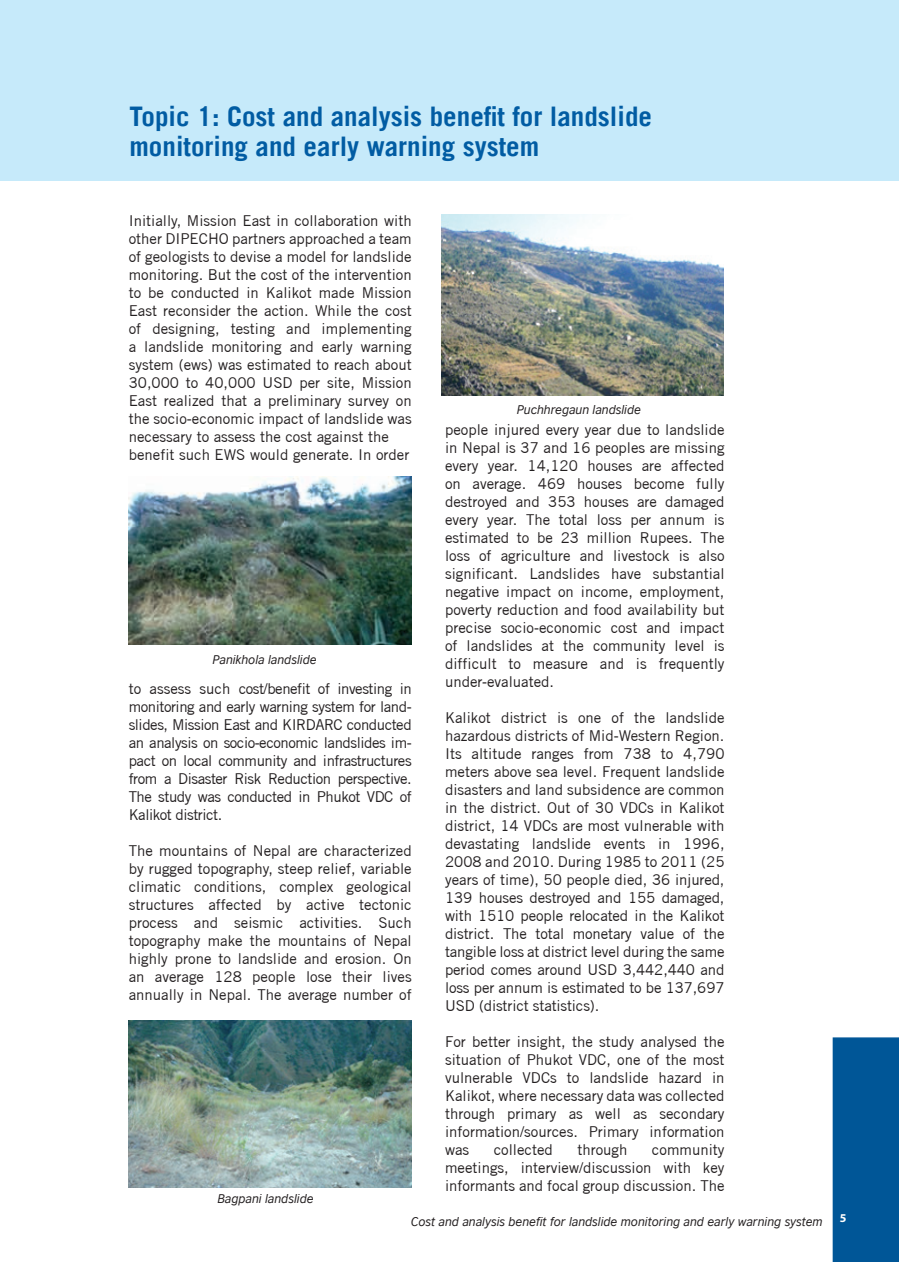
<style>
.page{position:relative;width:899px;height:1262px;background:#fff}
.page>*{position:absolute;margin:0;border:0;box-sizing:border-box;transform-origin:0 0}
.Heading_1{font:700 27px/30px "Trade Gothic";color:#015ca3}
.t1{font:15px/18px "Trade Gothic";color:#231f20;text-align:justify}
.Heading_1-2{font:italic 12px "British Council Sans";color:#231f20}
.t2{font:700 12px "Myriad Pro";color:#fff}
</style>
<div class="page">
<div style="left:0;top:0;width:898px;height:181px;background:#c6eafa"></div>
<img style="left:441px;top:214px;width:282px;height:182px">
<img style="left:129px;top:477px;width:282px;height:167px">
<img style="left:128px;top:1020px;width:283px;height:168px">
<div style="left:832px;top:1037px;width:67px;height:225px;background:#005697"></div>
<p class="Heading_1" style="left:129px;top:101px;width:524px">Topic 1: Cost and analysis benefit for landslide monitoring and early warning system</p>
<p class="t1" style="left:129px;top:212px;width:284px">Initially, Mission East in collaboration with other DIPECHO partners approached a team of geologists to devise a model for landslide monitoring. But the cost of the intervention to be conducted in Kalikot made Mission East reconsider the action. While the cost of designing, testing and implementing a landslide monitoring and early warning system (ews) was estimated to reach about 30,000 to 40,000 USD per site, Mission East realized that a preliminary survey on the socio-economic impact of landslide was necessary to assess the cost against the</p>
<p class="t1" style="left:129px;top:446px;width:282px">benefit such EWS would generate. In order</p>
<p class="Heading_1-2" style="left:212px;top:652px;width:106px">Panikhola landslide</p>
<p class="t1" style="left:129px;top:680px;width:284px">to assess such cost/benefit of investing in monitoring and early warning system for land&shy;slides, Mission East and KIRDARC conducted an analysis on socio-economic landslides im&shy;pact on local community and infrastructures from a Disaster Risk Reduction perspective.<br>The study was conducted in Phukot VDC of Kalikot district.</p>
<p class="t1" style="left:129px;top:842px;width:284px">The mountains of Nepal are characterized by rugged topography, steep relief, variable climatic conditions, complex geological structures affected by active tectonic process and seismic activities. Such topography make the mountains of Nepal highly prone to landslide and erosion. On an average 128 people lose their lives annually in Nepal. The average number of</p>
<p class="Heading_1-2" style="left:217px;top:1191px;width:98px">Bagpani landslide</p>
<p class="Heading_1-2" style="left:516px;top:402px;width:126px">Puchhregaun landslide</p>
<p class="t1" style="left:445px;top:420px;width:281px">people injured every year due to landslide in Nepal is 37 and 16 peoples are missing every year. 14,120 houses are affected on average. 469 houses become fully destroyed and 353 houses are damaged every year. The total loss per annum is estimated to be 23 million Rupees. The loss of agriculture and livestock is also significant. Landslides have substantial negative impact on income, employment, poverty reduction and food availability but precise socio-economic cost and impact of landslides at the community level is difficult to measure and is frequently under-evaluated.</p>
<p class="t1" style="left:445px;top:708px;width:281px">Kalikot district is one of the landslide hazardous districts of Mid-Western Region.<br>Its altitude ranges from 738 to 4,790 meters above sea level. Frequent landslide disasters and land subsidence are common in the district. Out of 30 VDCs in Kalikot district, 14 VDCs are most vulnerable with devastating landslide events in 1996, 2008 and 2010. During 1985 to 2011 (25 years of time), 50 people died, 36 injured, 139 houses destroyed and 155 damaged, with 1510 people relocated in the Kalikot district. The total monetary value of the tangible loss at district level during the same period comes around USD 3,442,440 and loss per annum is estimated to be 137,697<br>USD (district statistics).</p>
<p class="t1" style="left:445px;top:1032px;width:281px">For better insight, the study analysed the situation of Phukot VDC, one of the most vulnerable VDCs to landslide hazard in Kalikot, where necessary data was collected through primary as well as secondary information/sources. Primary information was</p>
<p class="t1" style="left:445px;top:1140px;width:281px;text-indent:207px">community meetings, interview/discussion with key informants and focal group discussion. The</p>
<p class="t1" style="left:493px;top:1140px;width:61px">collected</p>
<p class="t1" style="left:577px;top:1140px;width:52px">through</p>
<p class="Heading_1-2" style="left:410px;top:1214px;width:413px">Cost and analysis benefit for landslide monitoring and early warning system</p>
<p class="t2" style="left:839px;top:1210px;width:8px">5</p>
</div>
